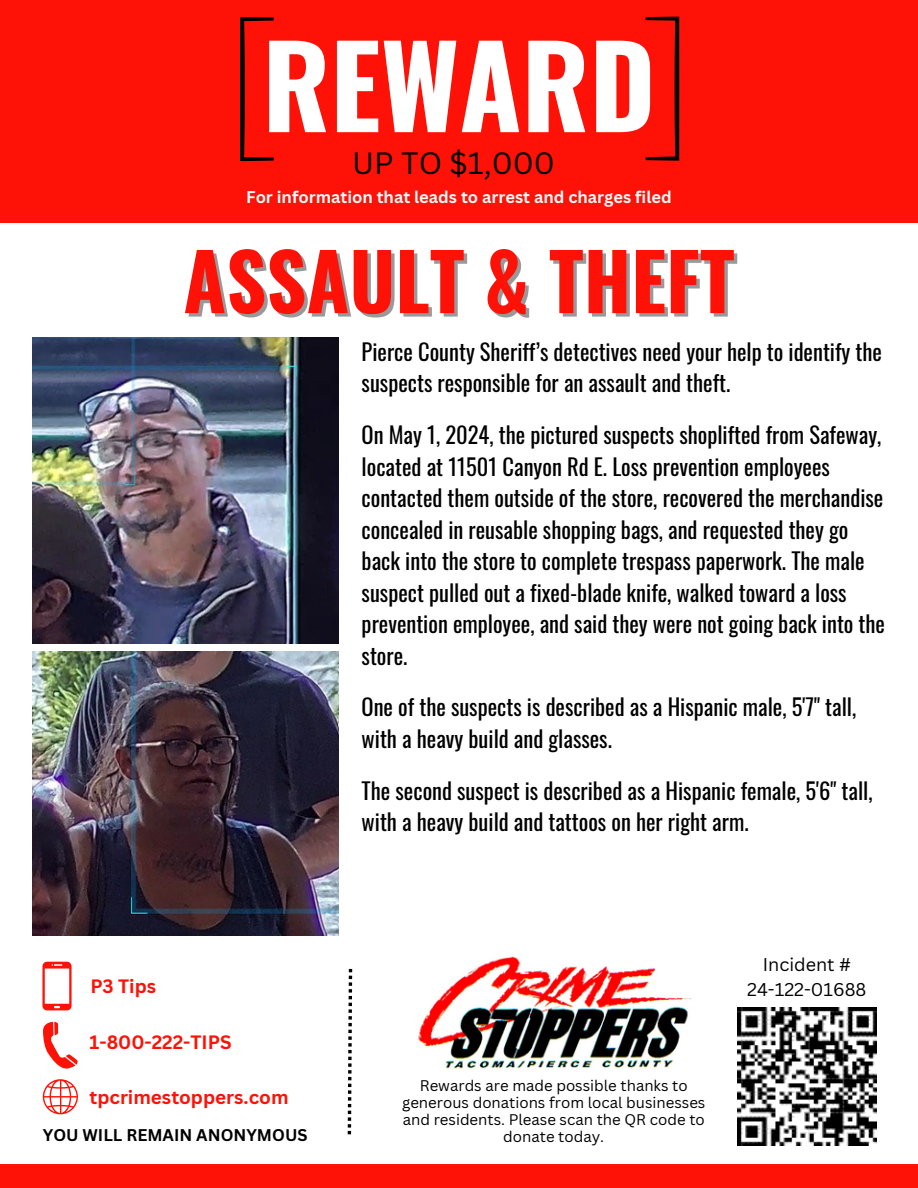
<style>
.page{position:relative;width:918px;height:1188px;background:#fff}
.page>*{position:absolute;margin:0;border:0;box-sizing:border-box;transform-origin:0 0}
.t1{font:700 112.95px "Oswald";color:#fff}
.t2{font:700 78px "Oswald";color:#fe1106}
.t3{font:30px "Canva Sans";color:#000}
.t4{font:22.5px/31.5px "Oswald";color:#000}
.t5{font:700 18.9px "Canva Sans";color:#fe1106}
.t6{font:18px "Canva Sans";color:#000}
.t7{font:700 16.5px "Canva Sans";color:#fafcfc}
.t8{font:700 16.5px "Canva Sans";color:#000}
.t9{font:15px/16.8px "Canva Sans";color:#000;text-align:center}
</style>
<div class="page">
<div style="left:0;top:0;width:918px;height:223px;background:#fe1106"></div>
<svg style="left:240px;top:17px;width:34px;height:144px"></svg>
<div style="left:0;top:1164px;width:918px;height:24px;background:#fe1106"></div>
<img style="left:418px;top:956px;width:273px;height:113px">
<svg style="left:646px;top:17px;width:33px;height:144px"></svg>
<svg style="left:42px;top:962px;width:30px;height:48px"></svg>
<svg style="left:43px;top:1022px;width:35px;height:47px"></svg>
<svg style="left:43px;top:1079px;width:35px;height:35px"></svg>
<img style="left:738px;top:1008px;width:138px;height:138px">
<svg style="left:348px;top:969px;width:4px;height:165px"></svg>
<img style="left:33px;top:651px;width:306px;height:285px">
<img style="left:33px;top:337px;width:306px;height:306px">
<p class="t1" style="left:262px;top:-3px;width:395px">REWARD</p>
<h5 class="t3" style="left:352px;top:142px;width:204px">UP TO $1,000</h5>
<p class="t7" style="left:246px;top:185px;width:427px">For information that leads to arrest and charges filed</p>
<h4 class="t2" style="left:183px;top:220px;width:553px">ASSAULT &amp; THEFT</h4>
<h4 class="t5" style="left:90px;top:973px;width:67px">P3 Tips</h4>
<p class="t5" style="left:90px;top:1029px;width:144px">1-800-222-TIPS</p>
<h4 class="t5" style="left:90px;top:1084px;width:201px">tpcrimestoppers.com</h4>
<p class="t8" style="left:43px;top:1124px;width:266px">YOU WILL REMAIN ANONYMOUS</p>
<h2 class="t4" style="left:362px;top:335px;width:522px">Pierce County Sheriff’s detectives need your help to identify the suspects responsible for an assault and theft.</h2>
<p class="t4" style="left:362px;top:418px;width:525px">On May 1, 2024, the pictured suspects shoplifted from Safeway, located at 11501 Canyon Rd E. Loss prevention employees contacted them outside of the store, recovered the merchandise concealed in reusable shopping bags, and requested they go back into the store to complete trespass paperwork. The male suspect pulled out a fixed-blade knife, walked toward a loss prevention employee, and said they were not going back into the store.</p>
<p class="t4" style="left:362px;top:691px;width:496px">One of the suspects is described as a Hispanic male, 5'7" tall, with a heavy build and glasses.</p>
<h4 class="t4" style="left:362px;top:774px;width:512px">The second suspect is described as a Hispanic female, 5'6" tall, with a heavy build and tattoos on her right arm.</h4>
<h6 class="t9" style="left:402px;top:1077px;width:305px">Rewards are made possible thanks to generous donations from local businesses and residents. Please scan the QR code to donate today.</h6>
<h6 class="t6" style="left:763px;top:952px;width:90px">Incident #</h6>
<p class="t6" style="left:747px;top:976px;width:121px">24-122-01688</p>
</div>
